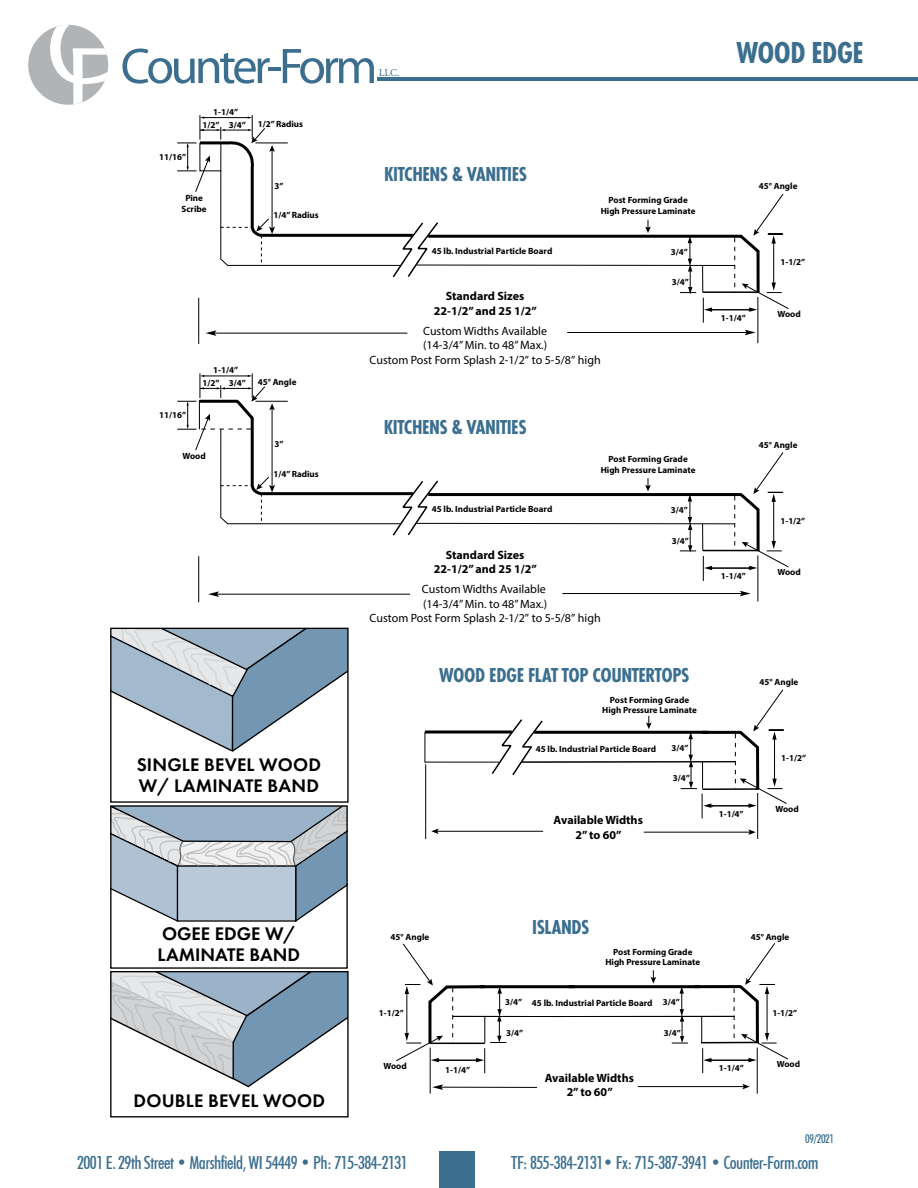
<style>
.page{position:relative;width:918px;height:1188px;background:#fff}
.page>*{position:absolute;margin:0;border:0;box-sizing:border-box;transform-origin:0 0}
.t1{font:700 31.5px "Futura PT Cond";letter-spacing:-.02em;color:#3b6e8f}
.t2{font:700 21px "Futura PT Cond";letter-spacing:-.02em;color:#3b6e8f}
.t3{font:600 18.9px/20.9px "Futura PT";letter-spacing:.01em;color:#000}
.t4{font:500 condensed 18px "Futura BT";letter-spacing:-.03em;color:#3b6e8f}
.t5{font:12px/14.4px "Myriad Pro";color:#000;text-align:center}
.t6{font:700 12px/14.4px "Myriad Pro";color:#000;text-align:center}
.t7{font:500 condensed 12px "Futura BT";letter-spacing:-.03em;color:#3b6e8f}
.t8{font:10.5px "Minion Pro";color:#3b6e8f}
.t9{font:700 9px/10.8px "Myriad Pro";color:#000;text-align:center}
</style>
<div class="page">
<hr style="left:378px;top:78px;width:540px;height:3px;background:#3b6e8f">
<div style="left:28px;top:25px;width:80px;height:80px;background:#b1b4b6;border-radius:50%"></div>
<svg style="left:50px;top:25px;width:58px;height:80px"></svg>
<svg style="left:122px;top:49px;width:252px;height:35px"></svg>
<div style="left:439px;top:1151px;width:36px;height:37px;background:#3b6e8f"></div>
<svg style="left:424px;top:719px;width:119px;height:58px"></svg>
<svg style="left:646px;top:716px;width:6px;height:12px"></svg>
<hr style="left:425px;top:764px;width:1px;height:75px;background:#000">
<hr style="left:757px;top:1048px;width:1px;height:46px;background:#000">
<hr style="left:638px;top:1086px;width:107px;height:1px;background:#000">
<svg style="left:742px;top:1084px;width:8px;height:5px"></svg>
<hr style="left:710px;top:1060px;width:40px;height:1px;background:#000">
<svg style="left:702px;top:1048px;width:10px;height:25px"></svg>
<hr style="left:767px;top:993px;width:1px;height:42px;background:#000">
<svg style="left:761px;top:943px;width:15px;height:51px"></svg>
<hr style="left:430px;top:1048px;width:1px;height:46px;background:#000">
<hr style="left:437px;top:1060px;width:41px;height:1px;background:#000">
<svg style="left:476px;top:1048px;width:10px;height:25px"></svg>
<hr style="left:406px;top:993px;width:1px;height:42px;background:#000">
<svg style="left:403px;top:943px;width:24px;height:51px"></svg>
<hr style="left:440px;top:1087px;width:97px;height:1px;background:#000">
<svg style="left:432px;top:1084px;width:11px;height:6px"></svg>
<hr style="left:757px;top:297px;width:1px;height:46px;background:#000">
<hr style="left:198px;top:298px;width:1px;height:46px;background:#000">
<svg style="left:741px;top:1033px;width:47px;height:29px"></svg>
<svg style="left:396px;top:1033px;width:47px;height:29px"></svg>
<svg style="left:427px;top:728px;width:334px;height:318px"></svg>
<svg style="left:177px;top:115px;width:612px;height:208px"></svg>
<svg style="left:734px;top:989px;width:1px;height:54px"></svg>
<svg style="left:452px;top:988px;width:1px;height:54px"></svg>
<svg style="left:735px;top:689px;width:52px;height:119px"></svg>
<hr style="left:757px;top:555px;width:1px;height:47px;background:#000">
<hr style="left:198px;top:556px;width:1px;height:46px;background:#000">
<svg style="left:177px;top:373px;width:612px;height:208px"></svg>
<hr style="left:215px;top:594px;width:195px;height:1px;background:#000">
<svg style="left:208px;top:591px;width:11px;height:6px"></svg>
<hr style="left:562px;top:593px;width:181px;height:1px;background:#000">
<svg style="left:740px;top:591px;width:11px;height:5px"></svg>
<hr style="left:213px;top:333px;width:194px;height:1px;background:#000">
<svg style="left:206px;top:330px;width:10px;height:6px"></svg>
<hr style="left:567px;top:332px;width:181px;height:1px;background:#000">
<svg style="left:745px;top:330px;width:11px;height:5px"></svg>
<svg style="left:112px;top:973px;width:235px;height:115px"></svg>
<div style="left:110px;top:971px;width:239px;height:146px;border:1px solid #000"></div>
<svg style="left:112px;top:630px;width:235px;height:122px"></svg>
<div style="left:110px;top:628px;width:239px;height:175px;border:1px solid #000"></div>
<svg style="left:112px;top:807px;width:234px;height:115px;background:#b0bfcd"></svg>
<div style="left:110px;top:805px;width:238px;height:164px;border:1px solid #000"></div>
<p class="t9" style="left:213px;top:106px;width:26px">1-1/4”</p>
<p class="t9" style="left:159px;top:151px;width:29px">11/16”</p>
<p class="t9" style="left:203px;top:119px;width:45px">1/2” 3/4”</p>
<p class="t9" style="left:182px;top:192px;width:26px">Pine<br>Scribe</p>
<p class="t9" style="left:258px;top:118px;width:47px">1/2” Radius</p>
<p class="t9" style="left:274px;top:180px;width:11px">3”</p>
<p class="t9" style="left:273px;top:210px;width:47px">1/4” Radius</p>
<p class="t9" style="left:213px;top:364px;width:26px">1-1/4”</p>
<p class="t9" style="left:159px;top:409px;width:29px">11/16”</p>
<p class="t9" style="left:203px;top:378px;width:45px">1/2” 3/4”</p>
<p class="t9" style="left:182px;top:451px;width:25px">Wood</p>
<p class="t9" style="left:258px;top:376px;width:40px">45° Angle</p>
<p class="t9" style="left:274px;top:439px;width:11px">3”</p>
<p class="t9" style="left:273px;top:468px;width:47px">1/4” Radius</p>
<h3 class="t3" style="left:137px;top:754px;width:186px">SINGLE BEVEL WOOD<br>W/ LAMINATE BAND</h3>
<h3 class="t3" style="left:158px;top:923px;width:144px">OGEE EDGE W/<br>LAMINATE BAND</h3>
<h3 class="t3" style="left:134px;top:1090px;width:193px">DOUBLE BEVEL WOOD</h3>
<p class="t8" style="left:379px;top:65px;width:22px">LLC.</p>
<h1 class="t1" style="left:736px;top:35px;width:129px">WOOD EDGE</h1>
<h2 class="t2" style="left:384px;top:162px;width:144px">KITCHENS &amp; VANITIES</h2>
<p class="t9" style="left:601px;top:195px;width:96px">Post Forming Grade<br>High Pressure Laminate</p>
<p class="t9" style="left:432px;top:245px;width:122px">45 lb. Industrial Particle Board</p>
<h3 class="t6" style="left:434px;top:289px;width:104px">Standard Sizes<br>22-1/2” and 25 1/2”</h3>
<h3 class="t5" style="left:370px;top:323px;width:233px">Custom Widths Available<br>(14-3/4” Min. to 48” Max.)<br>Custom Post Form Splash 2-1/2” to 5-5/8” high</h3>
<h2 class="t2" style="left:384px;top:415px;width:144px">KITCHENS &amp; VANITIES</h2>
<p class="t9" style="left:671px;top:246px;width:19px">3/4”</p>
<p class="t9" style="left:672px;top:276px;width:19px">3/4”</p>
<p class="t9" style="left:601px;top:453px;width:96px">Post Forming Grade<br>High Pressure Laminate</p>
<p class="t9" style="left:432px;top:504px;width:122px">45 lb. Industrial Particle Board</p>
<h3 class="t6" style="left:434px;top:547px;width:104px">Standard Sizes<br>22-1/2” and 25 1/2”</h3>
<h3 class="t5" style="left:370px;top:582px;width:233px">Custom Widths Available<br>(14-3/4” Min. to 48” Max.)<br>Custom Post Form Splash 2-1/2” to 5-5/8” high</h3>
<p class="t9" style="left:671px;top:504px;width:19px">3/4”</p>
<p class="t9" style="left:672px;top:535px;width:19px">3/4”</p>
<h2 class="t2" style="left:439px;top:663px;width:252px">WOOD EDGE FLAT TOP COUNTERTOPS</h2>
<p class="t9" style="left:602px;top:694px;width:96px">Post Forming Grade<br>High Pressure Laminate</p>
<p class="t9" style="left:536px;top:743px;width:122px">45 lb. Industrial Particle Board</p>
<h3 class="t6" style="left:554px;top:813px;width:91px">Available Widths<br>2” to 60”</h3>
<p class="t9" style="left:672px;top:742px;width:19px">3/4”</p>
<p class="t9" style="left:673px;top:773px;width:19px">3/4”</p>
<p class="t9" style="left:759px;top:181px;width:40px">45° Angle</p>
<p class="t9" style="left:721px;top:312px;width:26px">1-1/4”</p>
<p class="t9" style="left:780px;top:256px;width:26px">1-1/2”</p>
<p class="t9" style="left:777px;top:308px;width:25px">Wood</p>
<p class="t9" style="left:759px;top:439px;width:40px">45° Angle</p>
<p class="t9" style="left:721px;top:570px;width:26px">1-1/4”</p>
<p class="t9" style="left:780px;top:515px;width:26px">1-1/2”</p>
<p class="t9" style="left:777px;top:566px;width:25px">Wood</p>
<p class="t9" style="left:760px;top:677px;width:40px">45° Angle</p>
<p class="t9" style="left:719px;top:808px;width:26px">1-1/4”</p>
<p class="t9" style="left:781px;top:753px;width:26px">1-1/2”</p>
<p class="t9" style="left:775px;top:803px;width:25px">Wood</p>
<p class="t9" style="left:391px;top:931px;width:40px">45° Angle</p>
<p class="t9" style="left:379px;top:1007px;width:26px">1-1/2”</p>
<h2 class="t2" style="left:532px;top:915px;width:59px">ISLANDS</h2>
<p class="t9" style="left:605px;top:946px;width:96px">Post Forming Grade<br>High Pressure Laminate</p>
<p class="t9" style="left:505px;top:997px;width:19px">3/4”</p>
<p class="t9" style="left:506px;top:1027px;width:19px">3/4”</p>
<p class="t9" style="left:532px;top:997px;width:122px">45 lb. Industrial Particle Board</p>
<p class="t9" style="left:663px;top:997px;width:19px">3/4”</p>
<p class="t9" style="left:664px;top:1027px;width:19px">3/4”</p>
<p class="t9" style="left:751px;top:931px;width:40px">45° Angle</p>
<p class="t9" style="left:772px;top:1007px;width:26px">1-1/2”</p>
<p class="t9" style="left:383px;top:1060px;width:25px">Wood</p>
<p class="t9" style="left:777px;top:1059px;width:25px">Wood</p>
<p class="t9" style="left:719px;top:1063px;width:26px">1-1/4”</p>
<p class="t9" style="left:445px;top:1064px;width:26px">1-1/4”</p>
<h3 class="t6" style="left:545px;top:1070px;width:91px">Available Widths<br>2” to 60”</h3>
<h3 class="t7" style="left:805px;top:1132px;width:30px">09/2021</h3>
<h3 class="t4" style="left:77px;top:1152px;width:332px">2001 E. 29th Street • Marshfield, WI 54449 • Ph: 715-384-2131</h3>
<h3 class="t4" style="left:511px;top:1152px;width:309px">TF: 855-384-2131• Fx: 715-387-3941 • Counter-Form.com</h3>
</div>
